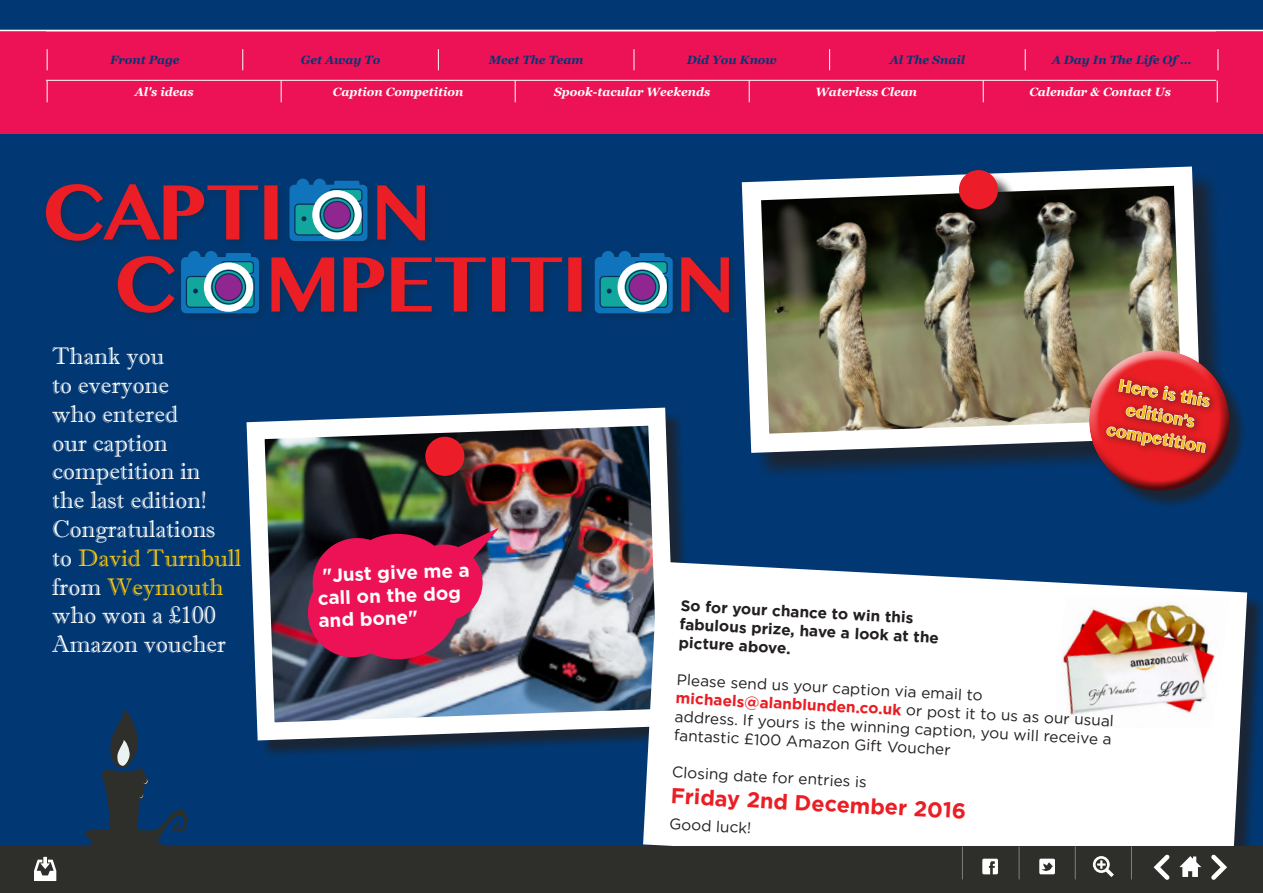
<style>
.page{position:relative;width:1263px;height:893px;background:#fff}
.page>*{position:absolute;margin:0;border:0;box-sizing:border-box;transform-origin:0 0}
.t1{font:24px/28.8px "Imprint MT Shadow";color:#fff}
.t2{font:700 21.6px "Gotham";color:#ea1e24}
.t3{font:700 18.75px/22.5px "Gotham";color:#fff}
.t4{font:700 16.5px/22.8px "Oriya MN";color:#f3c01d;text-align:center}
.t5{font:15.45px/18.5px "Gotham";color:#231f20}
.t6{font:700 15.45px/18.5px "Gotham";color:#231f20}
.t7{font:italic 700 12px "Georgia";color:#fff}
.t8{font:italic 700 12px "Georgia";color:#013874}
.s1{color:#feca0a}
.s2{font-weight:700;color:#ea1e24}
</style>
<div class="page">
<div style="left:0;top:121px;width:1263px;height:772px;background:#013874"></div>
<div style="left:249px;top:410px;width:446px;height:349px;background:#231f20;opacity:.75"></div>
<img style="left:246px;top:407px;width:439px;height:342px">
<div style="left:0;top:0;width:1263px;height:133px;background:#ed1255"></div>
<div style="left:0;top:0;width:1263px;height:31px;background:#013874"></div>
<svg style="left:46px;top:179px;width:379px;height:62px"></svg>
<div style="left:312px;top:190px;width:50px;height:49px;border:7px solid #fff;border-radius:50%"></div>
<svg style="left:118px;top:251px;width:611px;height:62px"></svg>
<div style="left:617px;top:262px;width:50px;height:50px;border:7px solid #fff;border-radius:50%"></div>
<div style="left:646px;top:564px;width:617px;height:329px;background:#231f20;opacity:.75"></div>
<svg style="left:643px;top:562px;width:604px;height:284px;background:#eaeef2"></svg>
<div style="left:0;top:846px;width:1263px;height:47px;background:#2e2e2b"></div>
<hr style="left:1075px;top:846px;width:1px;height:33px;background:#fff">
<hr style="left:1019px;top:846px;width:1px;height:33px;background:#fff">
<hr style="left:962px;top:846px;width:1px;height:33px;background:#fff">
<hr style="left:1131px;top:846px;width:1px;height:33px;background:#fff">
<svg style="left:1039px;top:859px;width:16px;height:15px"></svg>
<svg style="left:982px;top:859px;width:16px;height:15px"></svg>
<svg style="left:1093px;top:856px;width:21px;height:21px"></svg>
<svg style="left:1153px;top:854px;width:17px;height:26px"></svg>
<svg style="left:1211px;top:854px;width:16px;height:26px"></svg>
<svg style="left:1179px;top:856px;width:22px;height:21px"></svg>
<svg style="left:34px;top:857px;width:22px;height:24px"></svg>
<div style="left:428px;top:439px;width:55px;height:55px;background:#231f20;opacity:.75"></div>
<div style="left:425px;top:437px;width:39px;height:39px;background:#ed1c29;border-radius:50%"></div>
<hr style="left:46px;top:80px;width:1170px;height:1px;background:#fff">
<svg style="left:47px;top:49px;width:1px;height:21px"></svg>
<svg style="left:242px;top:49px;width:1px;height:21px"></svg>
<svg style="left:438px;top:49px;width:1px;height:21px"></svg>
<svg style="left:634px;top:49px;width:1px;height:21px"></svg>
<svg style="left:829px;top:49px;width:1px;height:21px"></svg>
<svg style="left:1025px;top:49px;width:1px;height:21px"></svg>
<svg style="left:1217px;top:49px;width:1px;height:21px"></svg>
<img style="left:1055px;top:597px;width:175px;height:131px">
<div style="left:745px;top:170px;width:484px;height:311px;background:#231f20;opacity:.75"></div>
<img style="left:732px;top:166px;width:479px;height:296px">
<div style="left:1091px;top:353px;width:157px;height:156px;background:#231f20;opacity:.75"></div>
<div style="left:1087px;top:349px;width:140px;height:111px;background:#fff;opacity:.75"></div>
<div style="left:1089px;top:372px;width:141px;height:119px;background:#231f20;opacity:.75"></div>
<div style="left:1100px;top:373px;width:119px;height:89px;background:#231f20;opacity:.75"></div>
<svg style="left:1106px;top:378px;width:104px;height:81px;background:#d74347"></svg>
<div style="left:335px;top:534px;width:125px;height:125px;background:#ed1255;border-radius:50%"></div>
<div style="left:406px;top:544px;width:77px;height:77px;background:#ed1255;border-radius:50%"></div>
<svg style="left:308px;top:568px;width:73px;height:89px"></svg>
<div style="left:313px;top:538px;width:89px;height:89px;background:#ed1255;border-radius:50%"></div>
<svg style="left:454px;top:528px;width:44px;height:46px"></svg>
<svg style="left:84px;top:710px;width:103px;height:136px"></svg>
<div style="left:962px;top:173px;width:54px;height:54px;background:#231f20;opacity:.75"></div>
<div style="left:959px;top:170px;width:39px;height:39px;background:#ed1c29;border-radius:50%"></div>
<svg style="left:47px;top:81px;width:1px;height:21px"></svg>
<svg style="left:281px;top:81px;width:1px;height:21px"></svg>
<svg style="left:515px;top:81px;width:1px;height:21px"></svg>
<svg style="left:749px;top:81px;width:1px;height:21px"></svg>
<svg style="left:983px;top:81px;width:1px;height:21px"></svg>
<svg style="left:1217px;top:81px;width:1px;height:21px"></svg>
<p class="t8" style="left:110px;top:51px;width:71px">Front Page</p>
<p class="t8" style="left:301px;top:51px;width:81px">Get Away To</p>
<p class="t8" style="left:489px;top:51px;width:96px">Meet The Team</p>
<p class="t8" style="left:687px;top:51px;width:92px">Did You Know</p>
<p class="t8" style="left:890px;top:51px;width:77px">Al The Snail</p>
<p class="t8" style="left:1052px;top:51px;width:141px">A Day In The Life Of …</p>
<p class="t7" style="left:135px;top:83px;width:60px">Al's ideas</p>
<p class="t7" style="left:333px;top:83px;width:132px">Caption Competition</p>
<p class="t7" style="left:554px;top:83px;width:158px">Spook-tacular Weekends</p>
<p class="t7" style="left:815px;top:83px;width:103px">Waterless Clean</p>
<p class="t7" style="left:1029px;top:83px;width:143px">Calendar &amp; Contact Us</p>
<p class="t1" style="left:52px;top:342px;width:190px">Thank you<br>to everyone<br>who entered<br>our caption competition in<br>the last edition!<br>Congratulations to <span class="s1">David Turnbull </span>from <span class="s1">Weymouth </span>who won a £100<br>Amazon voucher</p>
<p class="t3" style="left:317px;top:564px;width:154px;text-indent:6px;rotate:-2deg">"Just give me a call on the dog and bone"</p>
<p class="t4" style="left:1116px;top:373px;width:102px;rotate:10deg">Here is this edition’s competition</p>
<p class="t6" style="left:681px;top:596px;width:261px;rotate:3deg">So for your chance to win this fabulous prize, have a look at the picture above.</p>
<p class="t5" style="left:677px;top:670px;width:440px;rotate:3deg">Please send us your caption via email to <span class="s2">michaels@alanblunden.co.uk</span> or post it to us as our usual address. If yours is the winning caption, you will receive a fantastic £100 Amazon Gift Voucher</p>
<p class="t5" style="left:672px;top:762px;width:197px;rotate:3deg">Closing date for entries is</p>
<p class="t2" style="left:671px;top:781px;width:297px;rotate:3deg">Friday 2nd December 2016</p>
<p class="t5" style="left:670px;top:814px;width:84px;rotate:3deg">Good luck!</p>
</div>
